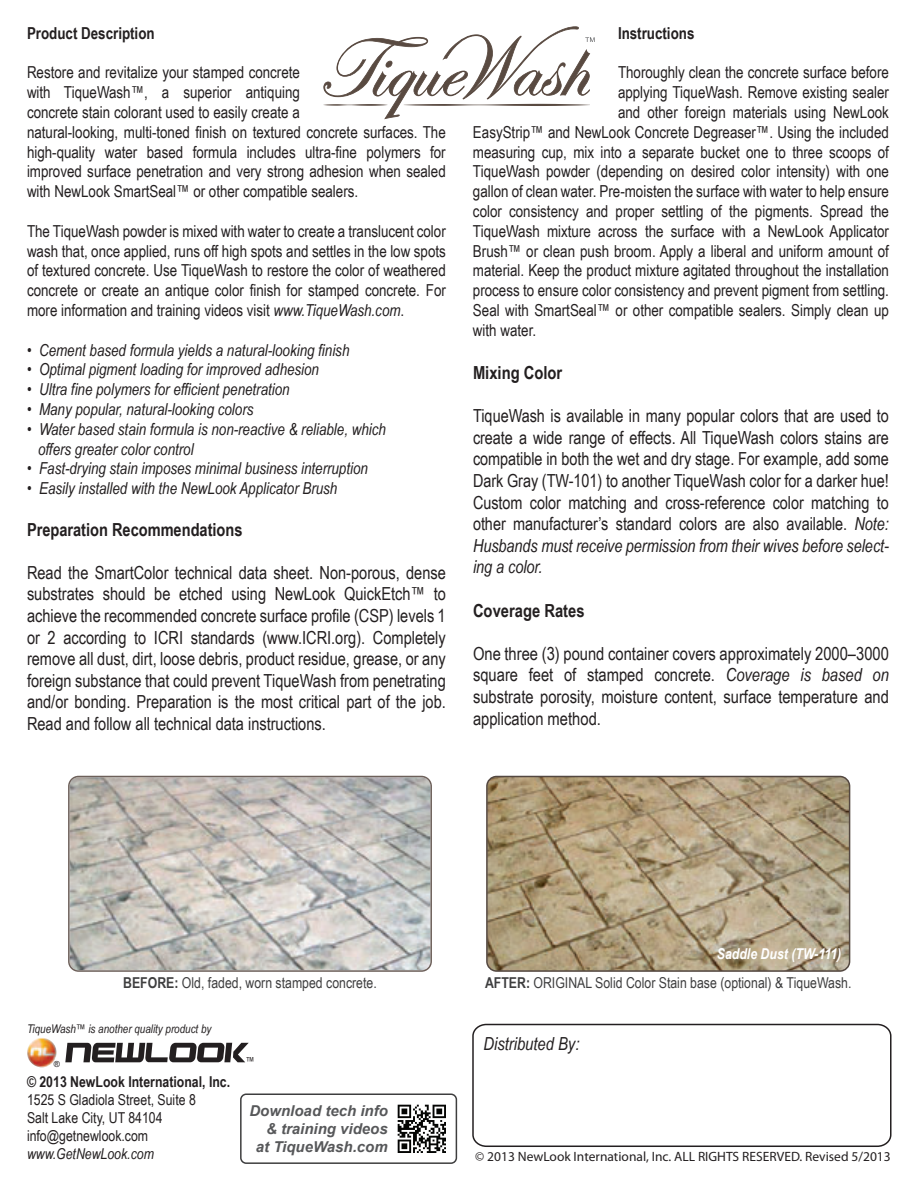
<style>
.page{position:relative;width:918px;height:1188px;background:#fff}
.page>*{position:absolute;margin:0;border:0;box-sizing:border-box;transform-origin:0 0}
.t1{font:18px/21.6px "Arial Narrow";color:#231f20;text-align:justify}
.t2{font:700 18px "Arial Narrow";color:#231f20}
.t3{font:italic 18px "Arial Narrow";color:#231f20}
.t4{font:16.5px/19.8px "Arial Narrow";color:#231f20}
.t5{font:italic 16.5px/19.8px "Arial Narrow";color:#231f20}
.t6{font:700 16.5px "Arial Narrow";color:#231f20}
.t7{font:15px "Arial Narrow";color:#3e3e3f}
.t8{font:15px/18px "Arial Narrow";color:#231f20}
.t9{font:italic 700 15px/18px "Arial";color:#57585a;text-align:right}
.t10{font:700 15px "Arial Narrow";color:#231f20}
.t11{font:italic 15px "Arial Narrow";color:#231f20}
.t12{font:italic 700 15px "Arial Narrow";color:#fff}
.t13{font:13.5px "Myriad Pro";color:#231f20}
.t14{font:italic 12px "Arial Narrow";color:#231f20}
.t15{font:italic 11.1px "Arial Narrow";color:#231f20}
.t16{font:8.4px "Arial";color:#231f20}
.s1{font-style:italic}
.s2{font-weight:700}
</style>
<div class="page">
<svg style="left:68px;top:776px;width:364px;height:196px;background:#c1beb9"></svg>
<img style="left:27px;top:1038px;width:30px;height:29px;border-radius:15px">
<svg style="left:65px;top:1043px;width:184px;height:19px"></svg>
<svg style="left:472px;top:1023px;width:420px;height:124px"></svg>
<svg style="left:323px;top:26px;width:272px;height:93px"></svg>
<img style="left:397px;top:1104px;width:49px;height:49px">
<div style="left:240px;top:1094px;width:217px;height:70px;border:2px solid #3e3e3f;border-radius:5px"></div>
<img style="left:487px;top:777px;width:363px;height:194px">
<div style="left:486px;top:776px;width:364px;height:196px;border:2px solid #534740;border-radius:10px"></div>
<p class="t6" style="left:27px;top:21px;width:129px">Product Description</p>
<p class="t4" style="left:27px;top:62px;width:420px">Restore and revitalize your stamped concrete<br>with TiqueWash™, a superior antiquing<br>concrete stain colorant used to easily create a<br>natural-looking, multi-toned finish on textured concrete surfaces. The high-quality water based formula includes ultra-fine polymers for improved surface penetration and very strong adhesion when sealed with NewLook SmartSeal™ or other compatible sealers.</p>
<p class="t4" style="left:27px;top:220px;width:420px;text-align:justify">The TiqueWash powder is mixed with water to create a translucent color wash that, once applied, runs off high spots and settles in the low spots of textured concrete. Use TiqueWash to restore the color of weathered concrete or create an antique color finish for stamped concrete. For more information and training videos visit <span class="s1">www.TiqueWash.com</span>.</p>
<p class="t5" style="left:27px;top:340px;width:324px">• Cement based formula yields a natural-looking finish</p>
<p class="t5" style="left:27px;top:359px;width:294px">• Optimal pigment loading for improved adhesion</p>
<p class="t5" style="left:27px;top:379px;width:264px">• Ultra fine polymers for efficient penetration</p>
<p class="t5" style="left:27px;top:399px;width:228px">• Many popular, natural-looking colors</p>
<p class="t5" style="left:38px;top:419px;width:349px;text-indent:-11px">• Water based stain formula is non-reactive &amp; reliable, which offers greater color control</p>
<p class="t5" style="left:27px;top:458px;width:342px">• Fast-drying stain imposes minimal business interruption</p>
<p class="t5" style="left:27px;top:478px;width:312px">• Easily installed with the NewLook Applicator Brush</p>
<p class="t2" style="left:27px;top:516px;width:217px">Preparation Recommendations</p>
<p class="t1" style="left:27px;top:561px;width:420px">Read the SmartColor technical data sheet. Non-porous, dense substrates should be etched using NewLook QuickEtch™ to achieve the recommended concrete surface profile (CSP) levels 1 or 2 according to ICRI standards (www.ICRI.org). Completely remove all dust, dirt, loose debris, product residue, grease, or any foreign substance that could prevent TiqueWash from penetrating and/or bonding. Preparation is the most critical part of the job.<br>Read and follow all technical data instructions.</p>
<p class="t6" style="left:618px;top:21px;width:78px">Instructions</p>
<p class="t4" style="left:618px;top:62px;width:272px">Thoroughly clean the concrete surface before</p>
<p class="t4" style="left:618px;top:82px;width:272px">applying TiqueWash. Remove existing sealer</p>
<p class="t4" style="left:618px;top:102px;width:272px">and other foreign materials using NewLook</p>
<p class="t4" style="left:473px;top:121px;width:417px">EasyStrip™ and NewLook Concrete Degreaser™. Using the included</p>
<p class="t4" style="left:473px;top:141px;width:418px">measuring cup, mix into a separate bucket one to three scoops of</p>
<p class="t4" style="left:473px;top:161px;width:417px">TiqueWash powder (depending on desired color intensity) with one</p>
<p class="t4" style="left:473px;top:181px;width:418px">gallon of clean water. Pre-moisten the surface with water to help ensure</p>
<p class="t4" style="left:473px;top:201px;width:417px">color consistency and proper settling of the pigments. Spread the</p>
<p class="t4" style="left:473px;top:220px;width:418px">TiqueWash mixture across the surface with a NewLook Applicator</p>
<p class="t4" style="left:473px;top:240px;width:418px">Brush™ or clean push broom. Apply a liberal and uniform amount of</p>
<p class="t4" style="left:473px;top:260px;width:418px">material. Keep the product mixture agitated throughout the installation</p>
<p class="t4" style="left:473px;top:280px;width:417px">process to ensure color consistency and prevent pigment from settling.</p>
<p class="t4" style="left:473px;top:300px;width:417px">Seal with SmartSeal™ or other compatible sealers. Simply clean up</p>
<p class="t4" style="left:473px;top:319px;width:65px">with water.</p>
<p class="t2" style="left:473px;top:359px;width:91px">Mixing Color</p>
<p class="t1" style="left:473px;top:404px;width:418px">TiqueWash is available in many popular colors that are used to create a wide range of effects. All TiqueWash colors stains are compatible in both the wet and dry stage. For example, add some Dark Gray (TW-101) to another TiqueWash color for a darker hue!<br>Custom color matching and cross-reference color matching to other manufacturer’s standard colors are also available. <span class="s1">Note:<br>Husbands must receive permission from their wives before select&shy;ing a color.</span></p>
<p class="t2" style="left:473px;top:597px;width:113px">Coverage Rates</p>
<p class="t1" style="left:473px;top:642px;width:418px">One three (3) pound container covers approximately 2000–3000 square feet of stamped concrete. <span class="s1">Coverage is based on </span>substrate porosity, moisture content, surface temperature and application method.</p>
<p class="t12" style="left:717px;top:943px;width:126px">Saddle Dust (TW-111)</p>
<p class="t7" style="left:123px;top:971px;width:255px"><span class="s2">BEFORE:</span> Old, faded, worn stamped concrete.</p>
<p class="t7" style="left:485px;top:971px;width:368px"><span class="s2">AFTER:</span> ORIGINAL Solid Color Stain base (optional) &amp; TiqueWash.</p>
<p class="t14" style="left:27px;top:1021px;width:186px">TiqueWash™ is another quality product by</p>
<p class="t16" style="left:54px;top:1059px;width:8px">®</p>
<p class="t10" style="left:27px;top:1070px;width:205px">© 2013 NewLook International, Inc.</p>
<p class="t8" style="left:27px;top:1090px;width:170px">1525 S Gladiola Street, Suite 8<br>Salt Lake City, UT 84104 info@getnewlook.com</p>
<p class="t11" style="left:27px;top:1143px;width:128px">www.GetNewLook.com</p>
<p class="t15" style="left:245px;top:1054px;width:11px">™</p>
<p class="t9" style="left:250px;top:1102px;width:140px">Download tech info &amp; training videos at TiqueWash.com</p>
<p class="t3" style="left:483px;top:1031px;width:97px">Distributed By:</p>
<p class="t13" style="left:475px;top:1148px;width:417px">© 2013 NewLook International, Inc. ALL RIGHTS RESERVED. Revised 5/2013</p>
</div>
